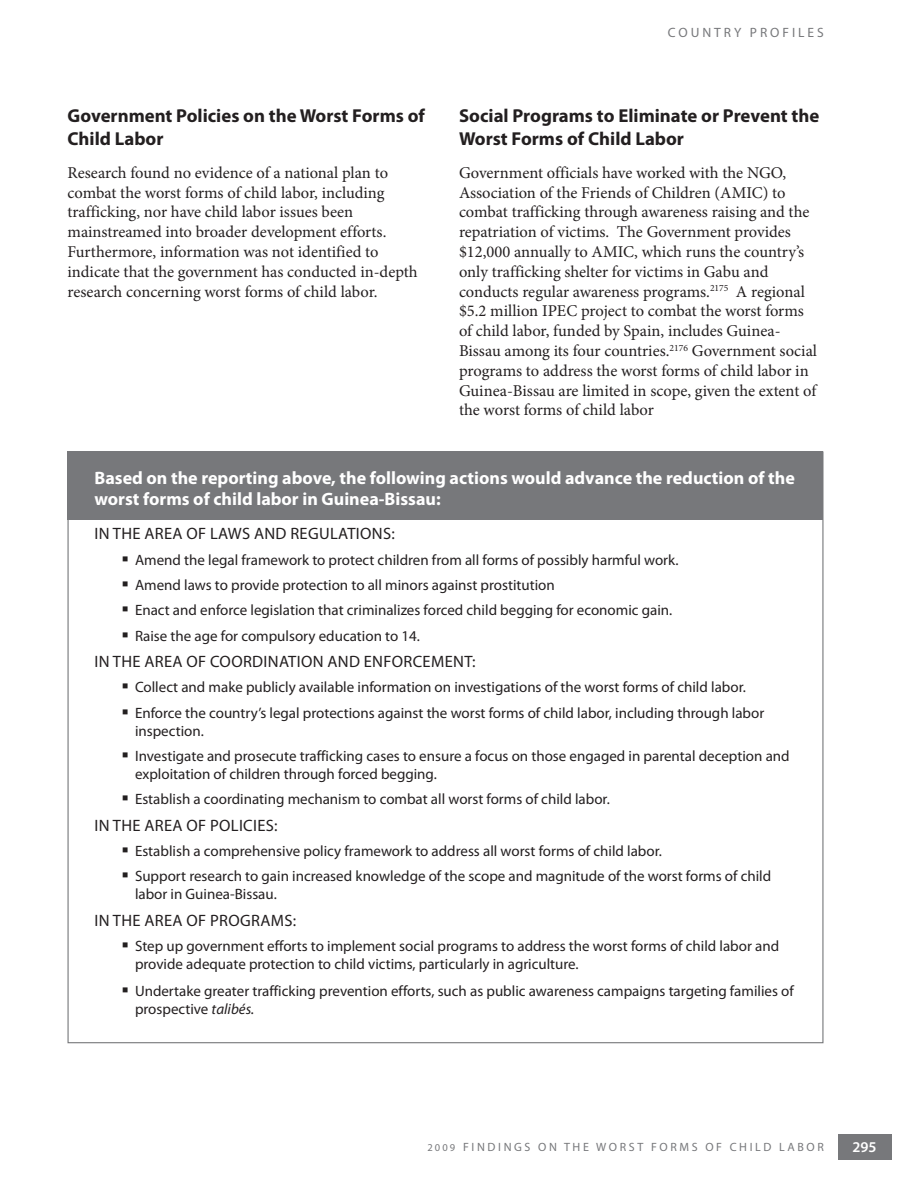
<style>
.page{position:relative;width:918px;height:1188px;background:#fff}
.page>*{position:absolute;margin:0;border:0;box-sizing:border-box;transform-origin:0 0}
.t1{font:700 18.75px/22.5px "Myriad Pro";color:#231f20}
.t2{font:700 18px/21px "Myriad Pro";color:#fff}
.t3{font:16.5px/19.8px "Minion Pro";color:#231f20}
.t4{font:16.5px "Myriad Pro";letter-spacing:.02em;color:#231f20}
.t5{font:15px/25.3px "Myriad Pro";color:#231f20}
.t6{font:600 15px "Myriad Pro";color:#fff}
.t7{font:13.5px "Myriad Pro";letter-spacing:.22em;color:#77787b}
.t8{font:12px "Myriad Pro";letter-spacing:.22em;color:#77787b}
.s1{font-style:italic}
.s2{font-size:10.5px}
</style>
<div class="page">
<div style="left:838px;top:1134px;width:54px;height:25px;background:#77787b"></div>
<div style="left:68px;top:451px;width:756px;height:68px;background:#77787b"></div>
<p class="t1" style="left:68px;top:106px;width:359px">Government Policies on the Worst Forms of<br>Child Labor</p>
<p class="t3" style="left:68px;top:164px;width:352px">Research found no evidence of a national plan to combat the worst forms of child labor, including trafficking, nor have child labor issues been mainstreamed into broader development efforts.<br>Furthermore, information was not identified to indicate that the government has conducted in-depth research concerning worst forms of child labor.</p>
<p class="t7" style="left:668px;top:28px;width:157px">COUNTRY PROFILES</p>
<p class="t1" style="left:459px;top:106px;width:362px">Social Programs to Eliminate or Prevent the<br>Worst Forms of Child Labor</p>
<p class="t3" style="left:459px;top:164px;width:360px">Government officials have worked with the NGO, Association of the Friends of Children (AMIC) to combat trafficking through awareness raising and the repatriation of victims. The Government provides $12,000 annually to AMIC, which runs the country’s only trafficking shelter for victims in Gabu and conducts regular awareness programs.<sup>2175</sup> A regional $5.2 million IPEC project to combat the worst forms of child labor, funded by Spain, includes Guinea-Bissau among its four countries.<sup>2176</sup> Government social programs to address the worst forms of child labor in Guinea-Bissau are limited in scope, given the extent of the worst forms of child labor</p>
<h2 class="t2" style="left:94px;top:469px;width:702px">Based on the reporting above, the following actions would advance the reduction of the worst forms of child labor in Guinea-Bissau:</h2>
<p class="t4" style="left:95px;top:527px;width:302px">IN THE AREA OF LAWS AND REGULATIONS:</p>
<p class="t5" style="left:135px;top:548px;width:545px">Amend the legal framework to protect children from all forms of possibly harmful work.<br>Amend laws to provide protection to all minors against prostitution<br>Enact and enforce legislation that criminalizes forced child begging for economic gain.<br>Raise the age for compulsory education to 14.</p>
<p class="t4" style="left:95px;top:655px;width:383px">IN THE AREA OF COORDINATION AND ENFORCEMENT:</p>
<p class="t5" style="left:135px;top:676px;width:631px">Collect and make publicly available information on investigations of the worst forms of child labor.<br>Enforce the country’s legal protections against the worst forms of child labor, including through labor</p>
<p class="t5" style="left:135px;top:720px;width:656px">inspection.<br>Investigate and prosecute trafficking cases to ensure a focus on those engaged in parental deception and</p>
<p class="t5" style="left:135px;top:763px;width:476px">exploitation of children through forced begging.<br>Establish a coordinating mechanism to combat all worst forms of child labor.</p>
<p class="t4" style="left:95px;top:819px;width:184px">IN THE AREA OF POLICIES:</p>
<p class="t5" style="left:135px;top:840px;width:638px">Establish a comprehensive policy framework to address all worst forms of child labor.<br>Support research to gain increased knowledge of the scope and magnitude of the worst forms of child</p>
<p class="t5" style="left:135px;top:883px;width:143px">labor in Guinea-Bissau.</p>
<p class="t4" style="left:95px;top:914px;width:203px">IN THE AREA OF PROGRAMS:</p>
<p class="t5" style="left:135px;top:939px;width:646px;line-height:18px">Step up government efforts to implement social programs to address the worst forms of child labor and provide adequate protection to child victims, particularly in agriculture.</p>
<p class="t5" style="left:135px;top:983px;width:660px;line-height:18px">Undertake greater trafficking prevention efforts, such as public awareness campaigns targeting families of prospective <span class="s1">talibés.</span></p>
<p class="t8" style="left:427px;top:1142px;width:398px"><span class="s2">2009</span> FINDINGS ON THE WORST FORMS OF CHILD LABOR</p>
<p class="t6" style="left:852px;top:1138px;width:26px">295</p>
</div>
